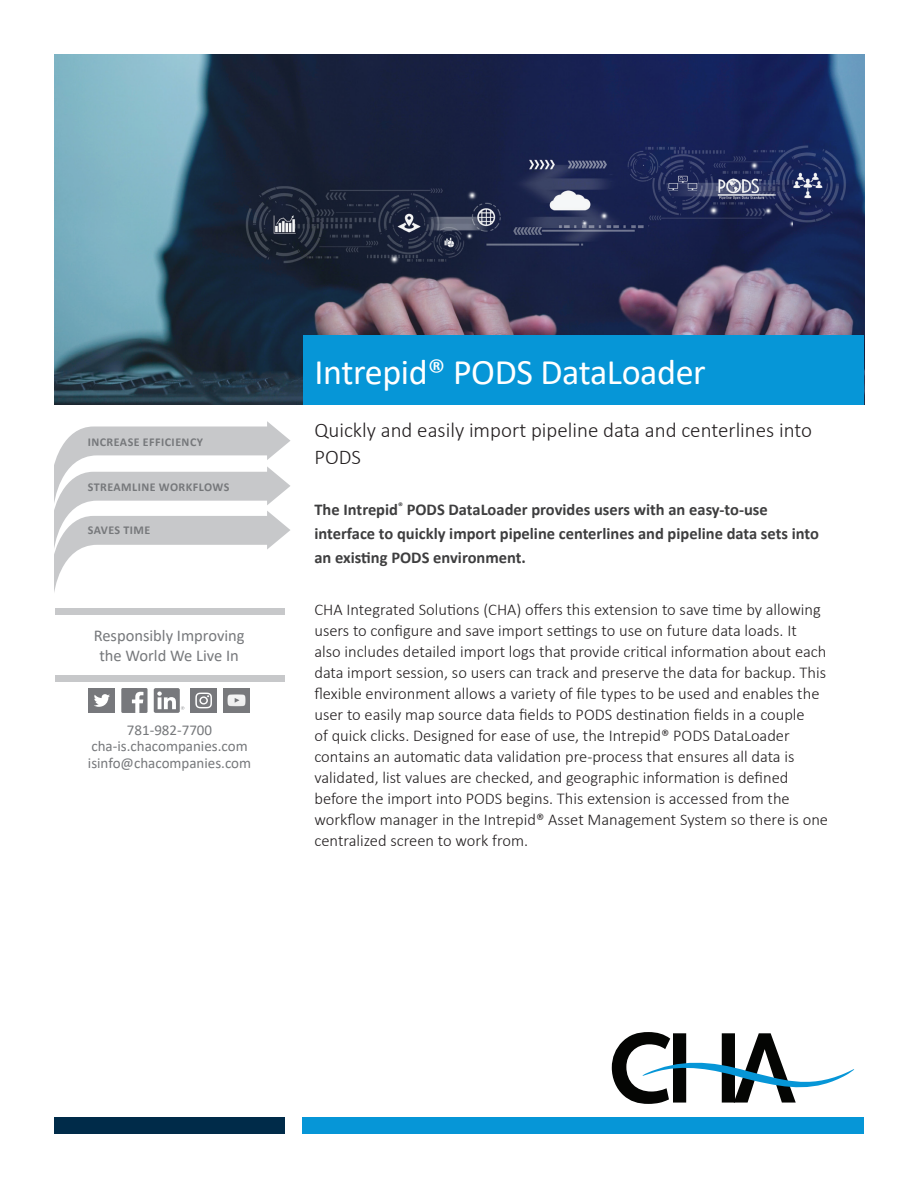
<style>
.page{position:relative;width:918px;height:1188px;background:#fff}
.page>*{position:absolute;margin:0;border:0;box-sizing:border-box;transform-origin:0 0}
.t1{font:36px "Calibri";letter-spacing:-.01em;color:#fff}
.t2{font:300 21px/27px "Calibri";color:#231f20}
.t3{font:300 16.5px/21px "Calibri";color:#231f20}
.t4{font:700 16.5px/24px "Calibri";color:#3e3e3f}
.t5{font:16.5px "Calibri";color:#76787b}
.t6{font:15px "Calibri";color:#76787b}
.t7{font:700 12px "Calibri";letter-spacing:.04em;color:#76787b}
</style>
<div class="page">
<div style="left:302px;top:1118px;width:562px;height:16px;background:#0696d7"></div>
<div style="left:54px;top:1118px;width:230px;height:16px;background:#002b49"></div>
<svg style="left:612px;top:1032px;width:242px;height:72px"></svg>
<div style="left:55px;top:609px;width:229px;height:6px;background:#c7c8ca"></div>
<div style="left:55px;top:675px;width:229px;height:6px;background:#c7c8ca"></div>
<div style="left:89px;top:688px;width:26px;height:25px;background:#77787c"></div>
<svg style="left:94px;top:694px;width:16px;height:13px"></svg>
<div style="left:121px;top:688px;width:27px;height:25px;background:#77787c"></div>
<svg style="left:132px;top:692px;width:11px;height:21px"></svg>
<div style="left:154px;top:688px;width:26px;height:25px;background:#77787c;border-radius:2px"></div>
<svg style="left:157px;top:692px;width:27px;height:18px"></svg>
<div style="left:191px;top:688px;width:26px;height:25px;background:#77787c"></div>
<svg style="left:195px;top:693px;width:17px;height:15px"></svg>
<img style="left:223px;top:688px;width:26px;height:25px">
<img style="left:54px;top:54px;width:811px;height:351px">
<div style="left:303px;top:336px;width:561px;height:69px;background:#0696d7"></div>
<svg style="left:54px;top:421px;width:237px;height:171px"></svg>
<p class="t7" style="left:88px;top:434px;width:117px">INCREASE EFFICIENCY</p>
<p class="t7" style="left:88px;top:479px;width:143px">STREAMLINE WORKFLOWS</p>
<p class="t7" style="left:88px;top:522px;width:64px">SAVES TIME</p>
<p class="t5" style="left:94px;top:624px;width:153px">Responsibly Improving</p>
<p class="t5" style="left:99px;top:644px;width:141px">the World We Live In</p>
<p class="t6" style="left:127px;top:719px;width:87px">781-982-7700</p>
<p class="t6" style="left:91px;top:736px;width:158px">cha-is.chacompanies.com</p>
<p class="t6" style="left:88px;top:752px;width:165px">isinfo@chacompanies.com</p>
<p class="t1" style="left:314px;top:347px;width:393px">Intrepid® PODS DataLoader</p>
<p class="t2" style="left:314px;top:416px;width:499px">Quickly and easily import pipeline data and centerlines into<br>PODS</p>
<p class="t4" style="left:314px;top:497px;width:506px">The Intrepid<sup>®</sup> PODS DataLoader provides users with an easy-to-use interface to quickly import pipeline centerlines and pipeline data sets into an existing PODS environment.</p>
<p class="t3" style="left:314px;top:599px;width:515px">CHA Integrated Solutions (CHA) offers this extension to save time by allowing users to configure and save import settings to use on future data loads. It<br>also includes detailed import logs that provide critical information about each data import session, so users can track and preserve the data for backup. This flexible environment allows a variety of file types to be used and enables the user to easily map source data fields to PODS destination fields in a couple<br>of quick clicks. Designed for ease of use, the Intrepid® PODS DataLoader contains an automatic data validation pre-process that ensures all data is validated, list values are checked, and geographic information is defined before the import into PODS begins. This extension is accessed from the workflow manager in the Intrepid® Asset Management System so there is one centralized screen to work from.</p>
</div>
